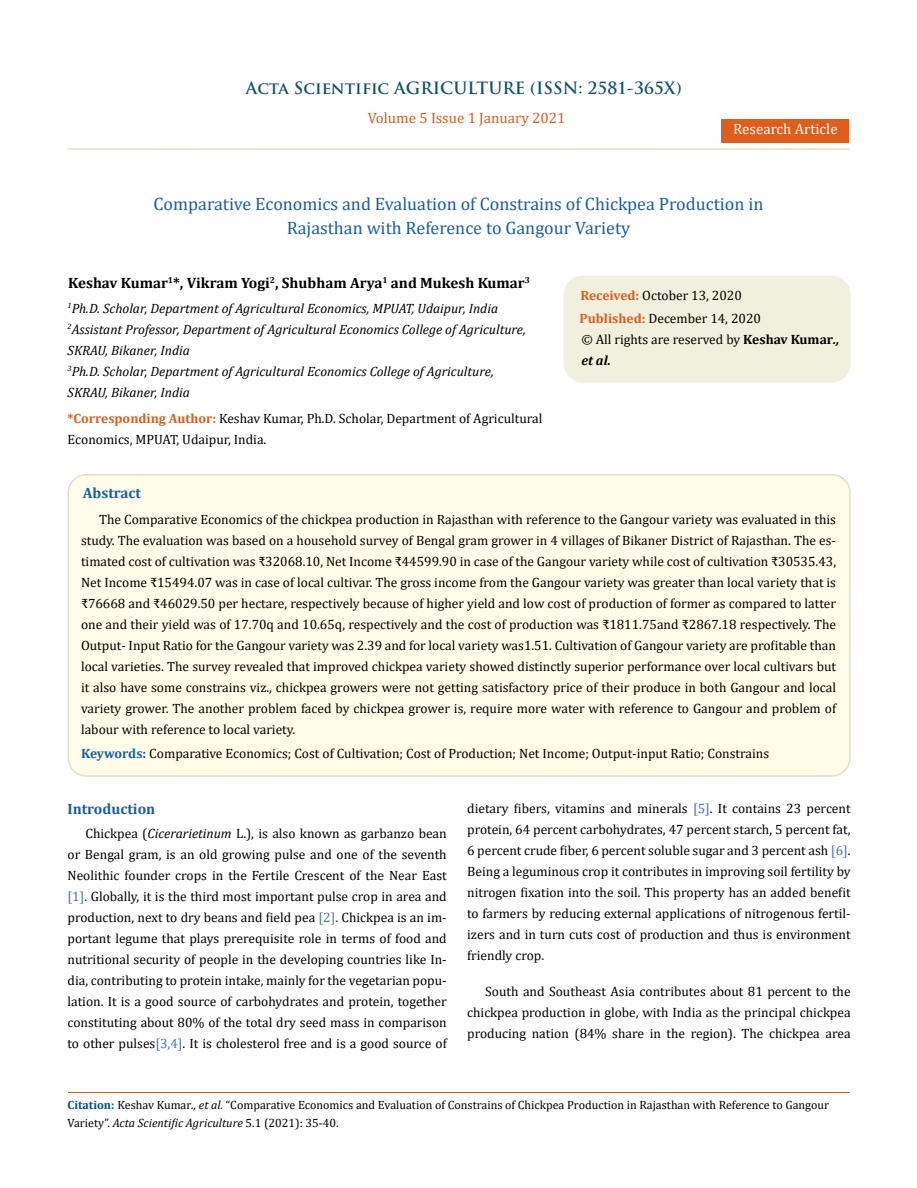
<style>
.page{position:relative;width:917px;height:1188px;background:#fff}
.page>*{position:absolute;margin:0;border:0;box-sizing:border-box;transform-origin:0 0}
.t1{font:18px/24px "Cambria";color:#1560a6;text-align:center}
.t2{font:700 16.5px "Trajan Pro";color:#0e546a}
.t3{font:700 15px "Cambria";color:#000}
.t4{font:15px "Cambria";color:#e05d1a}
.t5{font:700 15px "Cambria";color:#1560a6}
.t6{font:15px "Cambria";color:#fff}
.t7{font:13.5px/21px "Cambria";color:#000;text-align:justify}
.t8{font:italic 13.5px/21px "Cambria";color:#000}
.t9{font:12px/18px "Cambria";color:#000}
.s1{font-weight:700;color:#e05d1a}
.s2{font-weight:700}
.s3{font-weight:700;font-style:italic}
.s4{font-weight:700;color:#1560a6}
.s5{font-style:italic}
.s6{color:#4472c4}
.s7{color:#222}
.s8{font-weight:700;color:#035089}
</style>
<div class="page">
<div style="left:721px;top:119px;width:128px;height:23px;background:#e05d1a"></div>
<div style="left:564px;top:276px;width:285px;height:106px;background:#f1f0de;border-radius:18px"></div>
<div style="left:563px;top:276px;width:287px;height:107px;border:2px solid #f1f0de;border-radius:18px"></div>
<div style="left:68px;top:475px;width:781px;height:301px;background:#fffde9;border-radius:18px"></div>
<div style="left:67px;top:474px;width:783px;height:303px;border:2px solid #e0dfcd;border-radius:18px"></div>
<hr style="left:68px;top:1093px;width:781px;height:1px;background:#e05d1a">
<hr style="left:67px;top:148px;width:782px;height:2px;background:#e0dfcd">
<p class="t2" style="left:246px;top:77px;width:437px">Acta Scientific AGRICULTURE (ISSN: 2581-365X)</p>
<p class="t4" style="left:368px;top:109px;width:199px">Volume 5 Issue 1 January 2021</p>
<p class="t6" style="left:733px;top:120px;width:106px">Research Article</p>
<h1 class="t1" style="left:153px;top:192px;width:611px">Comparative Economics and Evaluation of Constrains of Chickpea Production in<br>Rajasthan with Reference to Gangour Variety</h1>
<p class="t3" style="left:68px;top:272px;width:463px">Keshav Kumar<sup>1</sup>*, Vikram Yogi<sup>2</sup>, Shubham Arya<sup>1</sup> and Mukesh Kumar<sup>3</sup></p>
<p class="t8" style="left:67px;top:297px;width:460px"><sup>1</sup>Ph.D. Scholar, Department of Agricultural Economics, MPUAT, Udaipur, India <sup>2</sup>Assistant Professor, Department of Agricultural Economics College of Agriculture, SKRAU, Bikaner, India<br><sup>3</sup>Ph.D. Scholar, Department of Agricultural Economics College of Agriculture, SKRAU, Bikaner, India</p>
<p class="t7" style="left:67px;top:408px;width:476px"><span class="s1">*Corresponding Author:</span> Keshav Kumar, Ph.D. Scholar, Department of Agricultural<br>Economics, MPUAT, Udaipur, India.</p>
<p class="t7" style="left:579px;top:283px;width:183px;line-height:23px"><span class="s1">Received:</span> October 13, 2020<br><span class="s1">Published:</span> December 14, 2020</p>
<p class="t7" style="left:581px;top:329px;width:259px">© All rights are reserved by <span class="s2">Keshav Kumar</span><span class="s3">., et al.</span></p>
<p class="t5" style="left:83px;top:482px;width:60px">Abstract</p>
<p class="t7" style="left:81px;top:508px;width:756px;text-indent:18px">The Comparative Economics of the chickpea production in Rajasthan with reference to the Gangour variety was evaluated in this study. The evaluation was based on a household survey of Bengal gram grower in 4 villages of Bikaner District of Rajasthan. The es&shy;timated cost of cultivation was ₹32068.10, Net Income ₹44599.90 in case of the Gangour variety while cost of cultivation ₹30535.43, Net Income ₹15494.07 was in case of local cultivar. The gross income from the Gangour variety was greater than local variety that is ₹76668 and ₹46029.50 per hectare, respectively because of higher yield and low cost of production of former as compared to latter one and their yield was of 17.70q and 10.65q, respectively and the cost of production was ₹1811.75and ₹2867.18 respectively. The Output- Input Ratio for the Gangour variety was 2.39 and for local variety was1.51. Cultivation of Gangour variety are profitable than local varieties. The survey revealed that improved chickpea variety showed distinctly superior performance over local cultivars but it also have some constrains viz., chickpea growers were not getting satisfactory price of their produce in both Gangour and local variety grower. The another problem faced by chickpea grower is, require more water with reference to Gangour and problem of labour with reference to local variety.</p>
<p class="t7" style="left:81px;top:742px;width:689px"><span class="s4">Keywords:</span> Comparative Economics; Cost of Cultivation; Cost of Production; Net Income; Output-input Ratio; Constrains</p>
<p class="t5" style="left:67px;top:798px;width:89px">Introduction</p>
<p class="t7" style="left:67px;top:823px;width:381px;text-indent:18px">Chickpea (<span class="s5">Cicerarietinum</span> L.), is also known as garbanzo bean or Bengal gram, is an old growing pulse and one of the seventh Neolithic founder crops in the Fertile Crescent of the Near East <span class="s6">[1]</span><span class="s7">.</span> Globally, it is the third most important pulse crop in area and production, next to dry beans and field pea <span class="s6">[2]</span><span class="s7">.</span> Chickpea is an im&shy;portant legume that plays prerequisite role in terms of food and nutritional security of people in the developing countries like In&shy;dia, contributing to protein intake, mainly for the vegetarian popu&shy;lation. It is a good source of carbohydrates and protein, together constituting about 80% of the total dry seed mass in comparison to other pulses<span class="s6">[3,4]</span>. It is cholesterol free and is a good source of</p>
<p class="t7" style="left:467px;top:798px;width:385px">dietary fibers, vitamins and minerals <span class="s6">[5]</span>. It contains 23 percent protein, 64 percent carbohydrates, 47 percent starch, 5 percent fat, 6 percent crude fiber, 6 percent soluble sugar and 3 percent ash <span class="s6">[6]</span>.<br>Being a leguminous crop it contributes in improving soil fertility by nitrogen fixation into the soil. This property has an added benefit to farmers by reducing external applications of nitrogenous fertil&shy;izers and in turn cuts cost of production and thus is environment friendly crop.</p>
<p class="t7" style="left:467px;top:981px;width:385px;text-indent:18px">South and Southeast Asia contributes about 81 percent to the chickpea production in globe, with India as the principal chickpea producing nation (84% share in the region). The chickpea area</p>
<p class="t9" style="left:68px;top:1096px;width:763px"><span class="s8">Citation:</span> Keshav Kumar<span class="s5">., et al.</span> “Comparative Economics and Evaluation of Constrains of Chickpea Production in Rajasthan with Reference to Gangour<br>Variety”. <span class="s5">Acta Scientific Agriculture</span> 5.1 (2021): 35-40.</p>
</div>
